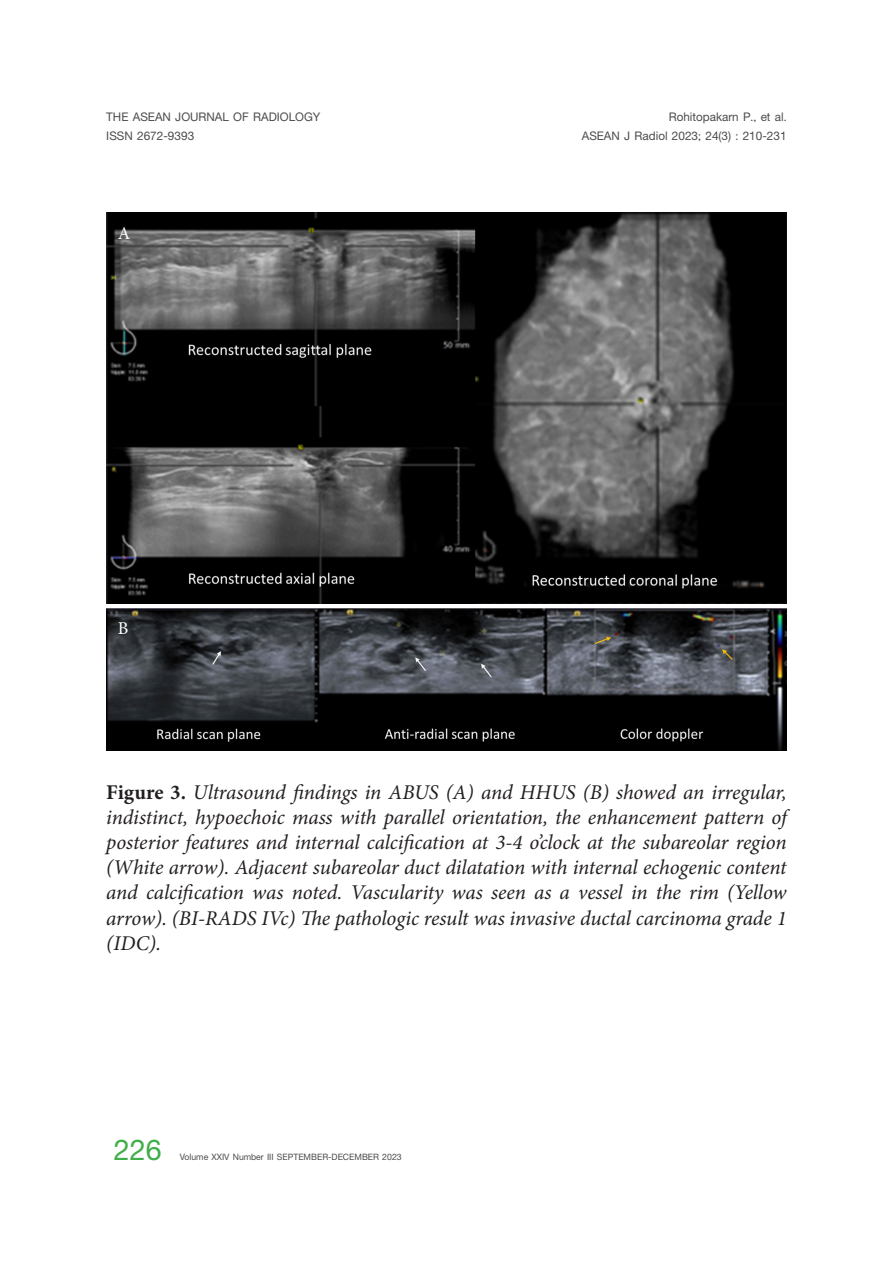
<style>
.page{position:relative;width:893px;height:1263px;background:#fff}
.page>*{position:absolute;margin:0;border:0;box-sizing:border-box;transform-origin:0 0}
.t1{font:700 43.5px "PSL Kanda Pro";color:#40ae49}
.t2{font:italic 21px/25.2px "Minion Pro";letter-spacing:-.005em;color:#231f20;text-align:justify}
.t3{font:700 18px "PSL Kanda Pro";color:#4b4c4d}
.t4{font:18px "Minion Pro";color:#fff}
.t5{font:700 13.35px "PSL Kanda Pro";color:#4b4c4d}
.s1{color:#4d4e4f}
.s2{font-weight:700;font-style:normal}
</style>
<div class="page">
<img style="left:106px;top:213px;width:681px;height:538px">
<p class="t3" style="left:106px;top:107px;width:216px">THE ASEAN JOURNAL OF RADIOLOGY</p>
<p class="t3" style="left:106px;top:126px;width:89px">ISSN 2672-9393</p>
<p class="t4" style="left:118px;top:222px;width:14px">A</p>
<p class="t4" style="left:118px;top:617px;width:12px">B</p>
<p class="t3" style="left:669px;top:107px;width:119px">Rohitopakarn P.<span class="s1">, et al.</span></p>
<p class="t3" style="left:582px;top:126px;width:206px">ASEAN J Radiol 2023; 24(3) : 210-231</p>
<p class="t2" style="left:106px;top:779px;width:682px"><span class="s2">Figure 3.</span> Ultrasound findings in ABUS (A) and HHUS (B) showed an irregular, indistinct, hypoechoic mass with parallel orientation, the enhancement pattern of posterior features and internal calcification at 3-4 o’clock at the subareolar region (White arrow). Adjacent subareolar duct dilatation with internal echogenic content and calcification was noted. Vascularity was seen as a vessel in the rim (Yellow arrow). (BI-RADS IVc) The pathologic result was invasive ductal carcinoma grade 1 (IDC).</p>
<h1 class="t1" style="left:114px;top:1125px;width:49px">226</h1>
<p class="t5" style="left:180px;top:1149px;width:223px">Volume XXIV Number III SEPTEMBER-DECEMBER 2023</p>
</div>
